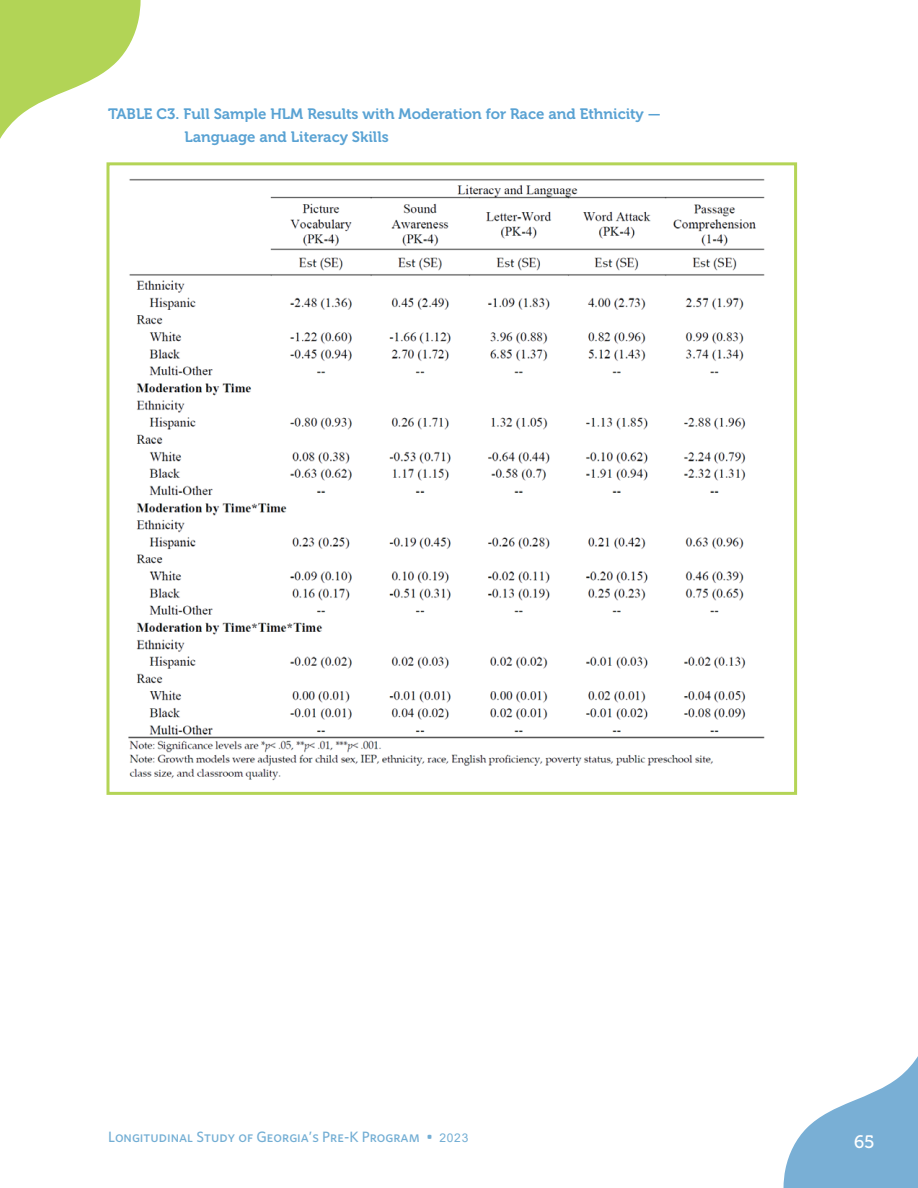
<style>
.page{position:relative;width:918px;height:1188px;background:#fff}
.page>*{position:absolute;margin:0;border:0;box-sizing:border-box;transform-origin:0 0}
.t1{font:18px "Museo 500";color:#fff}
.t2{font:15px/22.5px "Museo 700";color:#59a2d3}
.t3{font:15px "Whitney Medium SC";color:#73aed4}
.s1{font-family:"Arial";font-size:12px}
</style>
<div class="page">
<svg style="left:0;top:0;width:141px;height:139px"></svg>
<svg style="left:783px;top:1056px;width:135px;height:132px"></svg>
<img style="left:128px;top:179px;width:637px;height:602px">
<div style="left:106px;top:162px;width:691px;height:633px;border:3px solid #b4d456"></div>
<p class="t2" style="left:185px;top:103px;width:478px;text-indent:-76px">TABLE C3. Full Sample HLM Results with Moderation for Race and Ethnicity —<br>Language and Literacy Skills</p>
<p class="t3" style="left:108px;top:1127px;width:362px">Longitudinal Study of Georgia’s Pre-K Program • <span class="s1">2023</span></p>
<p class="t1" style="left:854px;top:1131px;width:22px">65</p>
</div>
